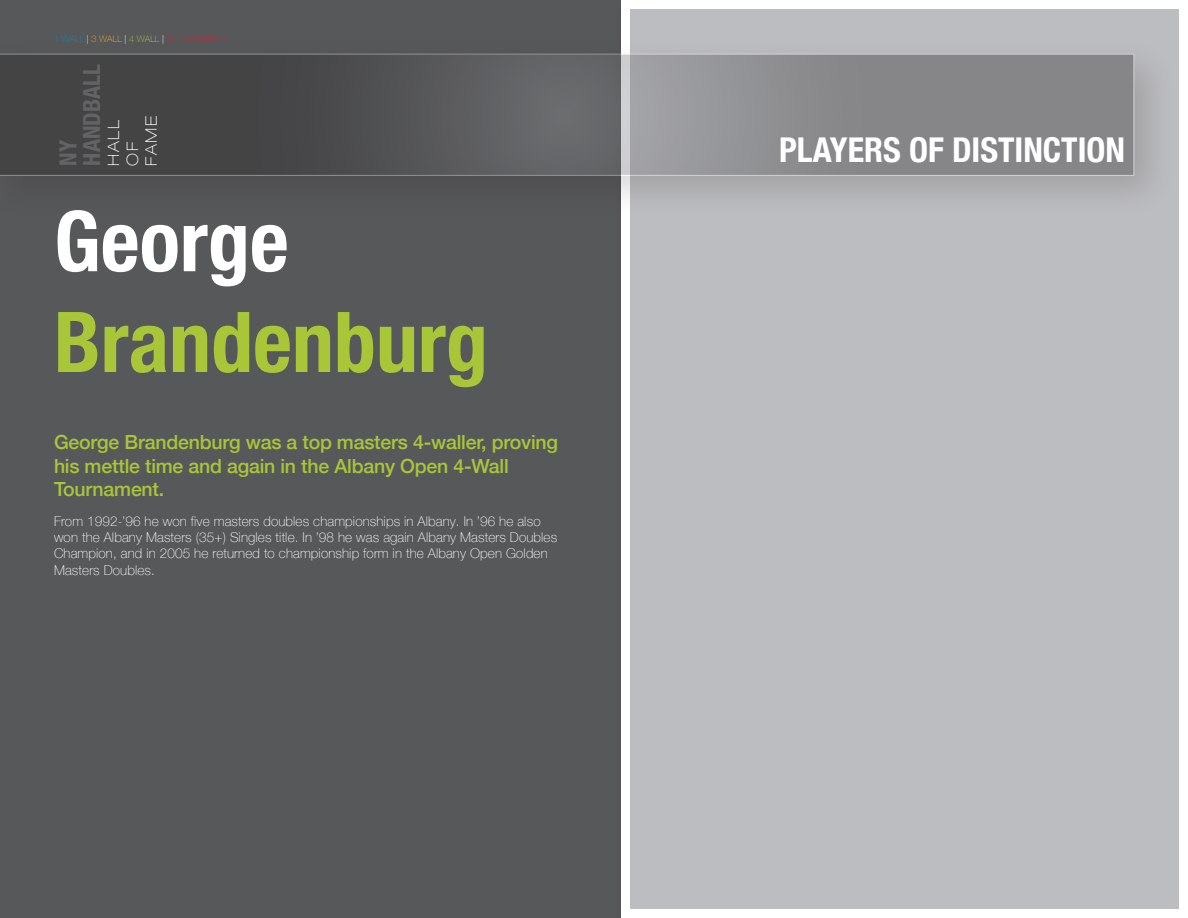
<style>
.page{position:relative;width:1188px;height:918px;background:#57585a}
.page>*{position:absolute;margin:0;border:0;box-sizing:border-box;transform-origin:0 0}
.t1{font:700 condensed 84px "Helvetica Neue";color:#a9c638}
.t2{font:700 condensed 84px "Helvetica Neue";color:#fff}
.t3{font:700 condensed 34.2px "Helvetica Neue";color:#fff}
.t4{font:700 condensed 23.55px/23.7px "Helvetica Neue";color:#636366}
.t5{font:500 19.5px/23.4px "Helvetica Neue";letter-spacing:-.01em;color:#a9c638}
.t6{font:100 expanded 15.75px/18.9px "Helvetica Neue LT";letter-spacing:.1em;color:#fff}
.t7{font:100 13.5px/16.2px "Helvetica Neue";letter-spacing:.01em;color:#fff}
.t8{font:100 9px "Helvetica Neue LT";letter-spacing:.01em;color:#da2031}
.s1{color:#008fbe}
.s2{color:#fff}
.s3{color:#f9a91b}
.s4{color:#a9c638}
</style>
<div class="page">
<div style="left:621px;top:0;width:567px;height:918px;background:#bcbdc0;border:9px solid #fff"></div>
<div style="left:0;top:37px;width:1178px;height:182px;background:#231f20;opacity:.5"></div>
<svg style="left:0;top:54px;width:1134px;height:121px"></svg>
<p class="t8" style="left:54px;top:33px;width:176px"><span class="s1">1 WALL</span> <span class="s2">|</span> <span class="s3">3 WALL</span> <span class="s2">|</span> <span class="s4">4 WALL</span> <span class="s2">|</span> ALL HANDBALL</p>
<h3 class="t4" style="left:55px;top:166px;width:103px;rotate:-90deg">NY<br>HANDBALL</h3>
<p class="t6" style="left:104px;top:166px;width:51px;rotate:-90deg">HALL<br>OF<br>FAME</p>
<p class="t2" style="left:54px;top:172px;width:236px">George</p>
<p class="t1" style="left:54px;top:272px;width:435px">Brandenburg</p>
<p class="t5" style="left:54px;top:429px;width:506px">George Brandenburg was a top masters 4-waller, proving his mettle time and again in the Albany Open 4-Wall<br>Tournament.</p>
<p class="t7" style="left:54px;top:512px;width:505px">From 1992-’96 he won five masters doubles championships in Albany. In ’96 he also won the Albany Masters (35+) Singles title. In ’98 he was again Albany Masters Doubles Champion, and in 2005 he returned to championship form in the Albany Open Golden Masters Doubles.</p>
<h2 class="t3" style="left:779px;top:121px;width:347px">PLAYERS OF DISTINCTION</h2>
</div>
